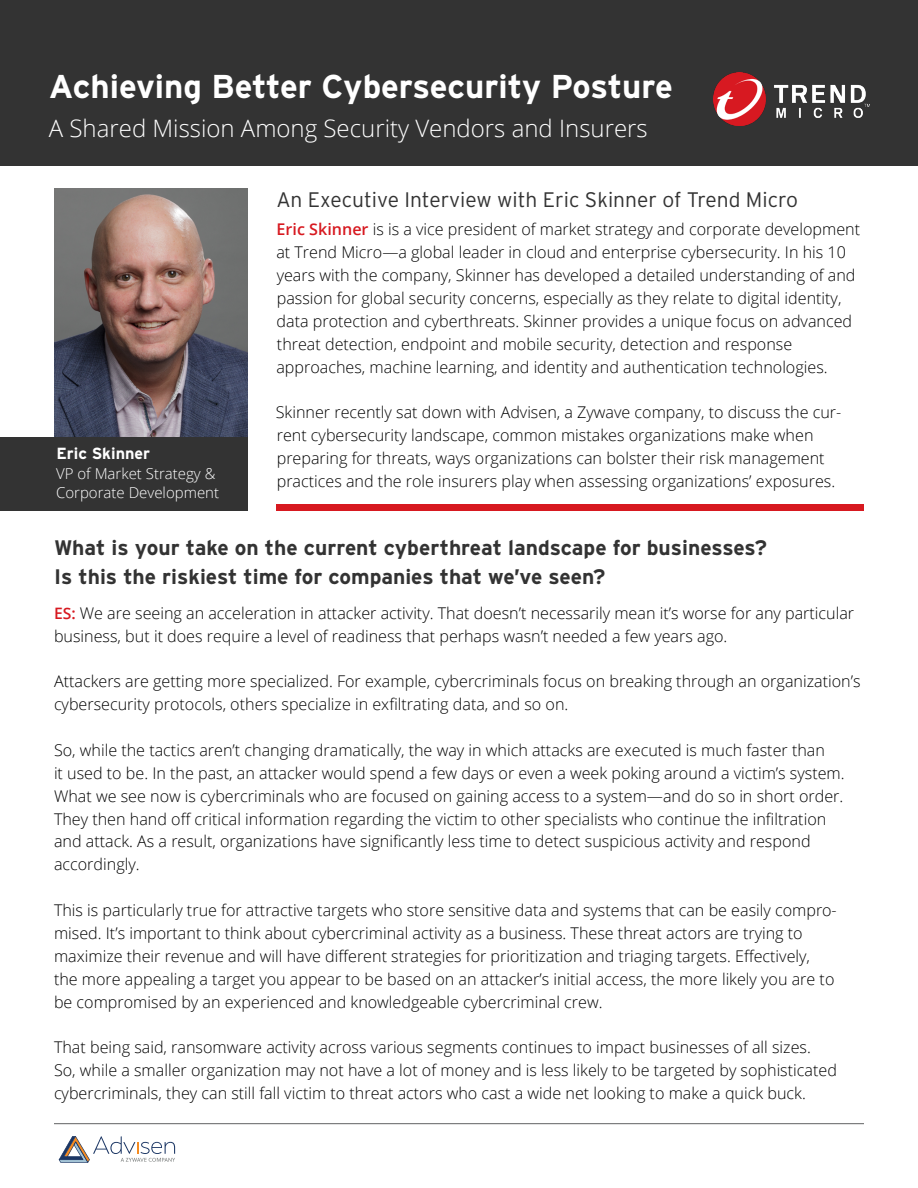
<style>
.page{position:relative;width:918px;height:1188px;background:#fff}
.page>*{position:absolute;margin:0;border:0;box-sizing:border-box;transform-origin:0 0}
.TitleHeader{font:700 33px "Interstate";letter-spacing:-.005em;color:#fff}
.TitleHeader-2{font:300 24px "Open Sans";color:#fff}
.Question{font:700 21px/28.5px "Interstate";color:#333}
.TitleHeader-3{font:300 21px "Interstate";color:#333}
.t1{font:300 16.2px/22.8px "Open Sans";color:#000}
.t2{font:700 16.2px "Interstate";color:#fff}
.t3{font:300 15px/19.5px "Open Sans";color:#fff}
.s1{font-weight:600;color:#d71920}
.s2{font-weight:600;font-size:15.75px;color:#d71920}
</style>
<div class="page">
<img style="left:54px;top:188px;width:194px;height:249px">
<div style="left:0;top:437px;width:248px;height:74px;background:#333"></div>
<div style="left:276px;top:504px;width:588px;height:7px;background:#d71920"></div>
<svg style="left:59px;top:1136px;width:116px;height:27px"></svg>
<div style="left:0;top:0;width:918px;height:165px;background:#333"></div>
<hr style="left:54px;top:1123px;width:810px;height:1px;background:#606163">
<img style="left:714px;top:73px;width:155px;height:52px">
<p class="TitleHeader" style="left:49px;top:68px;width:625px">Achieving Better Cybersecurity Posture</p>
<p class="TitleHeader-2" style="left:49px;top:112px;width:600px">A Shared Mission Among Security Vendors and Insurers</p>
<p class="TitleHeader-3" style="left:276px;top:187px;width:523px">An Executive Interview with Eric Skinner of Trend Micro</p>
<p class="t1" style="left:276px;top:218px;width:585px"><span class="s1">Eric Skinner</span> is is a vice president of market strategy and corporate development at Trend Micro—a global leader in cloud and enterprise cybersecurity. In his 10 years with the company, Skinner has developed a detailed understanding of and passion for global security concerns, especially as they relate to digital identity, data protection and cyberthreats. Skinner provides a unique focus on advanced threat detection, endpoint and mobile security, detection and response approaches, machine learning, and identity and authentication technologies.</p>
<p class="t1" style="left:276px;top:401px;width:567px">Skinner recently sat down with Advisen, a Zywave company, to discuss the cur&shy;rent cybersecurity landscape, common mistakes organizations make when preparing for threats, ways organizations can bolster their risk management practices and the role insurers play when assessing organizations’ exposures.</p>
<p class="t2" style="left:56px;top:445px;width:95px">Eric Skinner</p>
<p class="t3" style="left:56px;top:463px;width:165px">VP of Market Strategy &amp;<br>Corporate Development</p>
<p class="Question" style="left:54px;top:534px;width:715px">What is your take on the current cyberthreat landscape for businesses?<br>Is this the riskiest time for companies that we’ve seen?</p>
<p class="t1" style="left:54px;top:601px;width:802px"><span class="s2">ES:</span> We are seeing an acceleration in attacker activity. That doesn’t necessarily mean it’s worse for any particular business, but it does require a level of readiness that perhaps wasn’t needed a few years ago.</p>
<p class="t1" style="left:54px;top:670px;width:808px">Attackers are getting more specialized. For example, cybercriminals focus on breaking through an organization’s cybersecurity protocols, others specialize in exfiltrating data, and so on.</p>
<p class="t1" style="left:54px;top:738px;width:792px">So, while the tactics aren’t changing dramatically, the way in which attacks are executed is much faster than<br>it used to be. In the past, an attacker would spend a few days or even a week poking around a victim’s system.<br>What we see now is cybercriminals who are focused on gaining access to a system—and do so in short order.<br>They then hand off critical information regarding the victim to other specialists who continue the infiltration and attack. As a result, organizations have significantly less time to detect suspicious activity and respond accordingly.</p>
<p class="t1" style="left:54px;top:898px;width:784px">This is particularly true for attractive targets who store sensitive data and systems that can be easily compro&shy;mised. It’s important to think about cybercriminal activity as a business. These threat actors are trying to maximize their revenue and will have different strategies for prioritization and triaging targets. Effectively, the more appealing a target you appear to be based on an attacker’s initial access, the more likely you are to be compromised by an experienced and knowledgeable cybercriminal crew.</p>
<p class="t1" style="left:54px;top:1036px;width:784px">That being said, ransomware activity across various segments continues to impact businesses of all sizes.<br>So, while a smaller organization may not have a lot of money and is less likely to be targeted by sophisticated cybercriminals, they can still fall victim to threat actors who cast a wide net looking to make a quick buck.</p>
</div>
